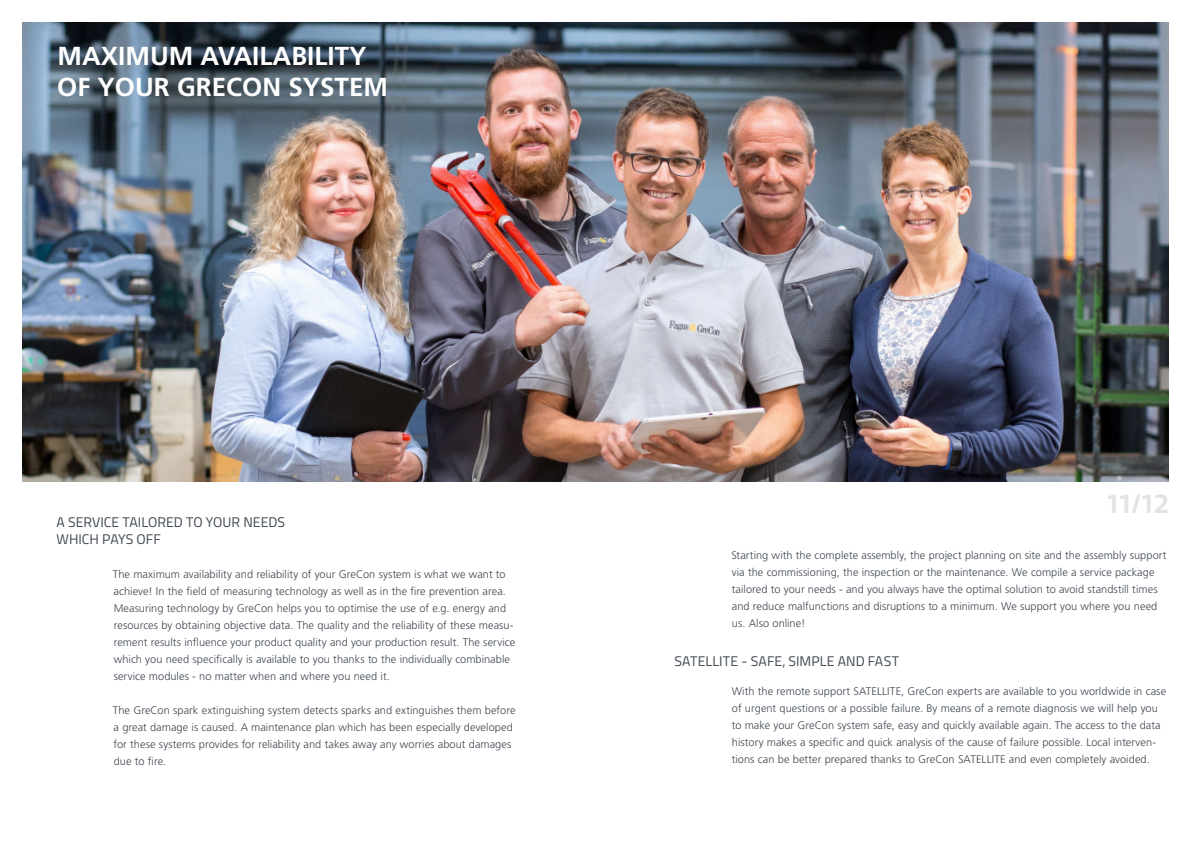
<style>
.page{position:relative;width:1191px;height:842px;background:#fff}
.page>*{position:absolute;margin:0;border:0;box-sizing:border-box;transform-origin:0 0}
.t1{font:700 26px/31.2px "Frutiger LT Std";color:#fff}
.t2{font:26px "MINI Typev 2 Headline";color:#e4e2e5}
.t3{font:14px/16.8px "Titillium";letter-spacing:.005em;color:#3e4650}
.t4{font:300 11px/17px "Frutiger LT Std";letter-spacing:.005em;color:#3e4650}
</style>
<div class="page">
<img style="left:23px;top:23px;width:1145px;height:459px">
<h1 class="t1" style="left:57px;top:40px;width:332px">MAXIMUM AVAILABILITY<br>OF YOUR GRECON SYSTEM</h1>
<p class="t3" style="left:56px;top:513px;width:230px">A SERVICE TAILORED TO YOUR NEEDS<br>WHICH PAYS OFF</p>
<p class="t4" style="left:113px;top:566px;width:404px">The maximum availability and reliability of your GreCon system is what we want to achieve! In the field of measuring technology as well as in the fire prevention area.<br>Measuring technology by GreCon helps you to optimise the use of e.g. energy and resources by obtaining objective data. The quality and the reliability of these measu&shy;rement results influence your product quality and your production result. The service which you need specifically is available to you thanks to the individually combinable service modules - no matter when and where you need it.</p>
<p class="t4" style="left:113px;top:702px;width:404px">The GreCon spark extinguishing system detects sparks and extinguishes them before a great damage is caused. A maintenance plan which has been especially developed for these systems provides for reliability and takes away any worries about damages due to fire.</p>
<h1 class="t2" style="left:1107px;top:488px;width:62px">11/12</h1>
<p class="t4" style="left:731px;top:547px;width:437px">Starting with the complete assembly, the project planning on site and the assembly support via the commissioning, the inspection or the maintenance. We compile a service package tailored to your needs - and you always have the optimal solution to avoid standstill times and reduce malfunctions and disruptions to a minimum. We support you where you need us. Also online!</p>
<p class="t3" style="left:674px;top:652px;width:226px">SATELLITE - SAFE, SIMPLE AND FAST</p>
<p class="t4" style="left:731px;top:683px;width:436px">With the remote support SATELLITE, GreCon experts are available to you worldwide in case of urgent questions or a possible failure. By means of a remote diagnosis we will help you to make your GreCon system safe, easy and quickly available again. The access to the data history makes a specific and quick analysis of the cause of failure possible. Local interven&shy;tions can be better prepared thanks to GreCon SATELLITE and even completely avoided.</p>
</div>
